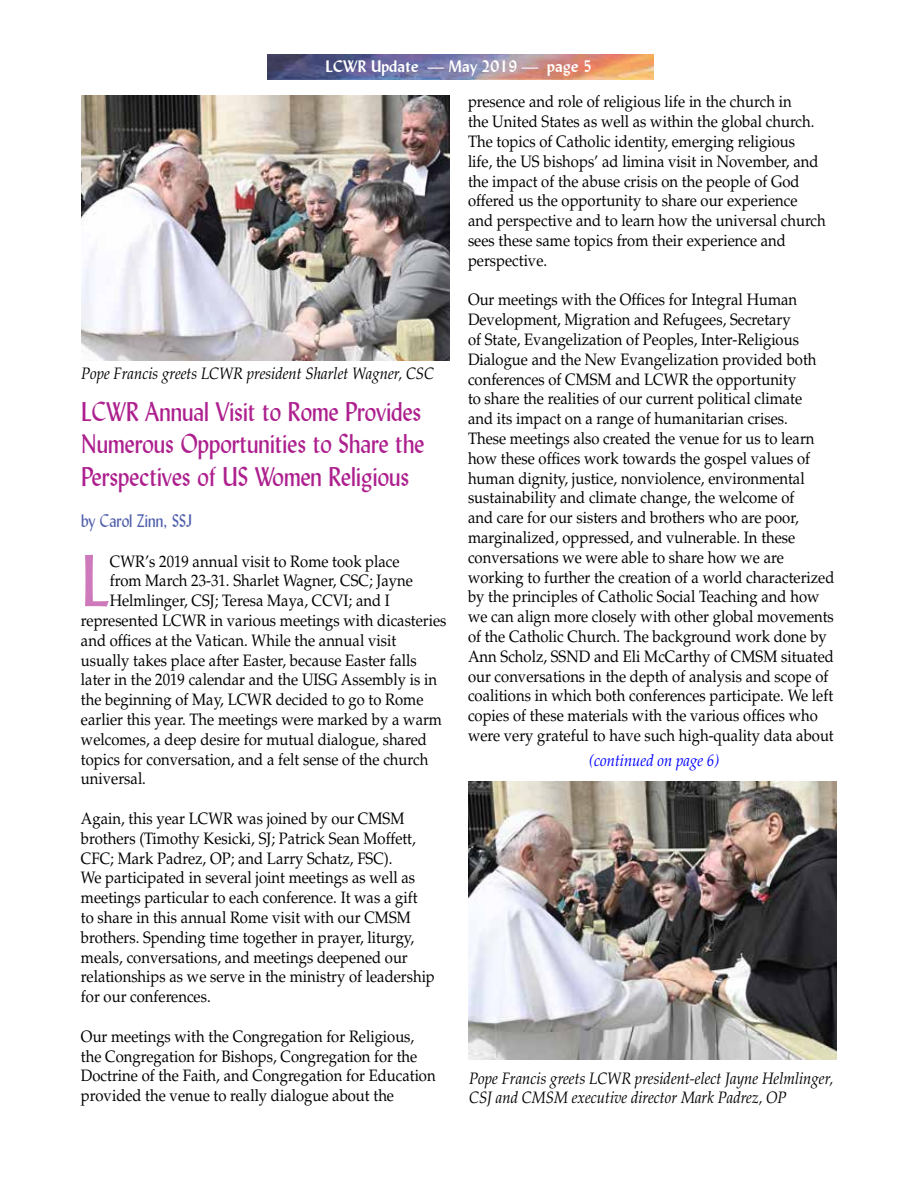
<style>
.page{position:relative;width:918px;height:1188px;background:#fff}
.page>*{position:absolute;margin:0;border:0;box-sizing:border-box;transform-origin:0 0}
.t1{font:72.45px "Lydian BT";color:#ce79bb;scale:.9 1}
.t2{font:27px/32.4px "Lydian BT";color:#ad208e;text-align:justify;scale:.9 1}
.t3{font:18px "Lydian BT";color:#5261ac;scale:.9 1}
.t4{font:16.5px/19.8px "Palatino LT Std";color:#000;scale:.9 1}
.t5{font:italic 16.5px/19.8px "Palatino LT Std";color:#000;scale:.9 1}
.t6{font:700 16.5px "Lydian BT";color:#fff}
.t7{font:italic 16.5px "Palatino LT Std";color:#00f;scale:.9 1}
</style>
<div class="page">
<img style="left:268px;top:54px;width:386px;height:26px">
<img style="left:468px;top:782px;width:369px;height:278px">
<img style="left:81px;top:95px;width:369px;height:266px">
<p class="t6" style="left:325px;top:56px;width:268px">LCWR Update — May 2019 — page 5</p>
<p class="t5" style="left:81px;top:364px;width:394px">Pope Francis greets LCWR president Sharlet Wagner, CSC</p>
<h2 class="t2" style="left:81px;top:395px;width:383px">LCWR Annual Visit to Rome Provides Numerous Opportunities to Share the Perspectives of US Women Religious</h2>
<p class="t3" style="left:81px;top:510px;width:125px">by Carol Zinn, SSJ</p>
<h1 class="t1" style="left:81px;top:536px;width:34px">L</h1>
<p class="t4" style="left:110px;top:551px;width:324px">CWR’s 2019 annual visit to Rome took place</p>
<p class="t4" style="left:110px;top:571px;width:338px">from March 23-31. Sharlet Wagner, CSC; Jayne</p>
<p class="t4" style="left:110px;top:591px;width:313px">Helmlinger, CSJ; Teresa Maya, CCVI; and I</p>
<p class="t4" style="left:81px;top:611px;width:408px">represented LCWR in various meetings with dicasteries</p>
<p class="t4" style="left:81px;top:631px;width:352px">and offices at the Vatican. While the annual visit</p>
<p class="t4" style="left:81px;top:650px;width:375px">usually takes place after Easter, because Easter falls</p>
<p class="t4" style="left:81px;top:670px;width:397px">later in the 2019 calendar and the UISG Assembly is in</p>
<p class="t4" style="left:81px;top:690px;width:382px">the beginning of May, LCWR decided to go to Rome</p>
<p class="t4" style="left:81px;top:710px;width:403px">earlier this year. The meetings were marked by a warm</p>
<p class="t4" style="left:81px;top:730px;width:386px">welcomes, a deep desire for mutual dialogue, shared</p>
<p class="t4" style="left:81px;top:749px;width:388px">topics for conversation, and a felt sense of the church</p>
<p class="t4" style="left:81px;top:769px;width:74px">universal.</p>
<p class="t4" style="left:81px;top:809px;width:395px">Again, this year LCWR was joined by our CMSM brothers (Timothy Kesicki, SJ; Patrick Sean Moffett, CFC; Mark Padrez, OP; and Larry Schatz, FSC).<br>We participated in several joint meetings as well as meetings particular to each conference. It was a gift<br>to share in this annual Rome visit with our CMSM brothers. Spending time together in prayer, liturgy, meals, conversations, and meetings deepened our relationships as we serve in the ministry of leadership for our conferences.</p>
<p class="t4" style="left:81px;top:1027px;width:396px">Our meetings with the Congregation for Religious, the Congregation for Bishops, Congregation for the Doctrine of the Faith, and Congregation for Education provided the venue to really dialogue about the</p>
<p class="t4" style="left:468px;top:92px;width:399px">presence and role of religious life in the church in<br>the United States as well as within the global church.<br>The topics of Catholic identity, emerging religious<br>life, the US bishops’ ad limina visit in November, and the impact of the abuse crisis on the people of God offered us the opportunity to share our experience and perspective and to learn how the universal church sees these same topics from their experience and perspective.</p>
<p class="t4" style="left:468px;top:290px;width:409px">Our meetings with the Offices for Integral Human Development, Migration and Refugees, Secretary<br>of State, Evangelization of Peoples, Inter-Religious Dialogue and the New Evangelization provided both conferences of CMSM and LCWR the opportunity<br>to share the realities of our current political climate<br>and its impact on a range of humanitarian crises.<br>These meetings also created the venue for us to learn how these offices work towards the gospel values of human dignity, justice, nonviolence, environmental sustainability and climate change, the welcome of<br>and care for our sisters and brothers who are poor, marginalized, oppressed, and vulnerable. In these conversations we were able to share how we are working to further the creation of a world characterized by the principles of Catholic Social Teaching and how we can align more closely with other global movements of the Catholic Church. The background work done by Ann Scholz, SSND and Eli McCarthy of CMSM situated our conversations in the depth of analysis and scope of coalitions in which both conferences participate. We left copies of these materials with the various offices who were very grateful to have such high-quality data about</p>
<p class="t7" style="left:589px;top:750px;width:146px">(continued on page 6)</p>
<p class="t5" style="left:469px;top:1068px;width:406px">Pope Francis greets LCWR president-elect Jayne Helmlinger,<br>CSJ and CMSM executive director Mark Padrez, OP</p>
</div>
